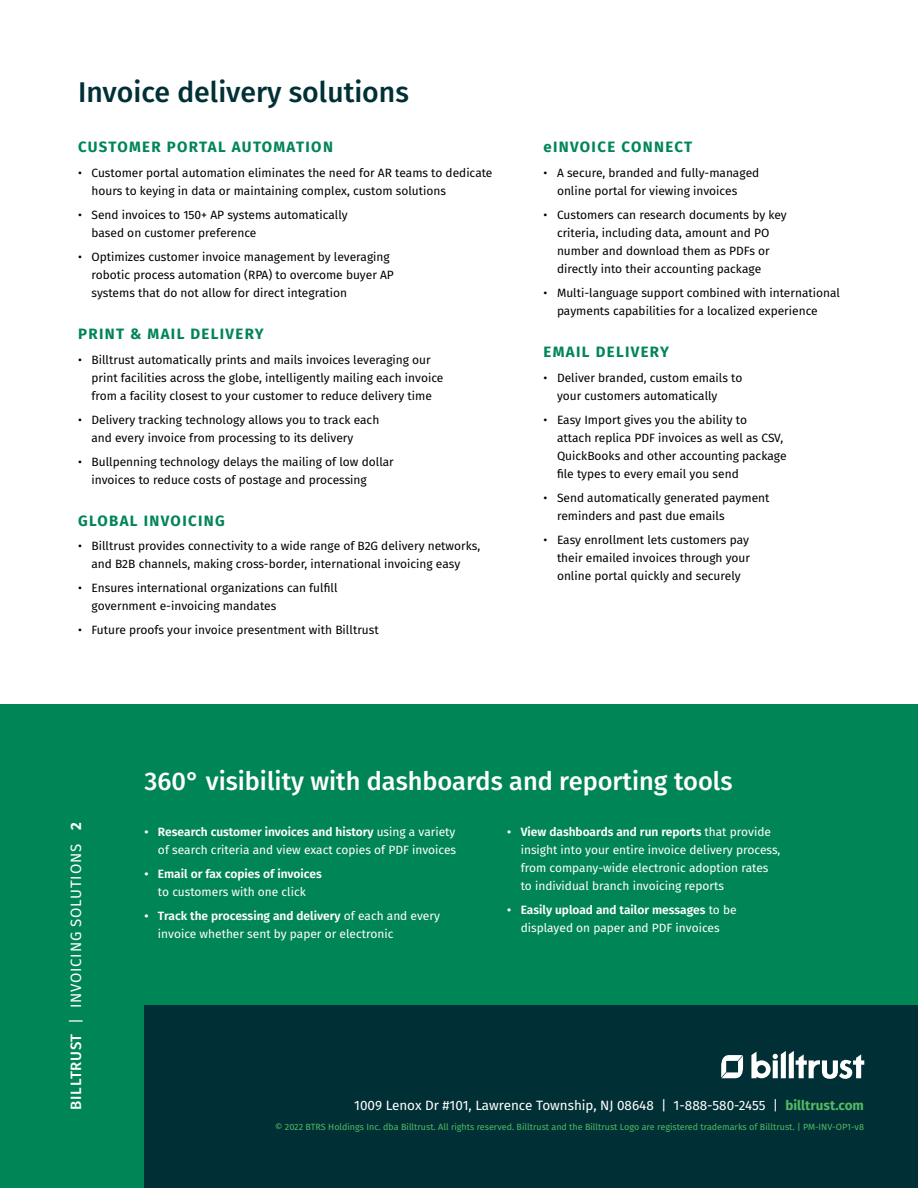
<style>
.page{position:relative;width:918px;height:1188px;background:#fff}
.page>*{position:absolute;margin:0;border:0;box-sizing:border-box;transform-origin:0 0}
.t1{font:500 28.5px "Fira Sans";color:#003035}
.t2{font:500 25.5px "Fira Sans";color:#fff}
.t3{font:700 15px "Fira Sans";letter-spacing:.09em;color:#008557}
.t4{font:15px "Fira Sans";letter-spacing:.05em;color:#fff}
.t5{font:13.5px "Fira Sans";color:#fff}
.t6{font:12px/18px "Fira Sans";color:#000}
.t7{font:12px/18px "Fira Sans";color:#fff}
.t8{font:600 12px "Fira Sans";color:#fff}
.t9{font:9px "Fira Sans";color:#52b964}
.s1{font-weight:500}
.s2{font-weight:700}
.s3{font-weight:600}
.s4{font-weight:700;color:#52b964}
</style>
<div class="page">
<div style="left:0;top:704px;width:918px;height:484px;background:#008557"></div>
<div style="left:144px;top:1005px;width:774px;height:183px;background:#003035"></div>
<svg style="left:751px;top:1051px;width:113px;height:28px"></svg>
<svg style="left:721px;top:1055px;width:22px;height:23px"></svg>
<h1 class="t1" style="left:78px;top:69px;width:332px">Invoice delivery solutions</h1>
<p class="t3" style="left:78px;top:134px;width:256px">CUSTOMER PORTAL AUTOMATION</p>
<p class="t6" style="left:92px;top:163px;width:402px;text-indent:-14px">• Customer portal automation eliminates the need for AR teams to dedicate hours to keying in data or maintaining complex, custom solutions</p>
<p class="t6" style="left:92px;top:205px;width:258px;text-indent:-14px">• Send invoices to 150+ AP systems automatically based on customer preference</p>
<p class="t6" style="left:92px;top:247px;width:304px;text-indent:-14px">• Optimizes customer invoice management by leveraging robotic process automation (RPA) to overcome buyer AP systems that do not allow for direct integration</p>
<p class="t3" style="left:78px;top:321px;width:187px">PRINT &amp; MAIL DELIVERY</p>
<p class="t6" style="left:92px;top:350px;width:353px;text-indent:-14px">• Billtrust automatically prints and mails invoices leveraging our print facilities across the globe, intelligently mailing each invoice from a facility closest to your customer to reduce delivery time</p>
<p class="t6" style="left:92px;top:410px;width:289px;text-indent:-14px">• Delivery tracking technology allows you to track each and every invoice from processing to its delivery</p>
<p class="t6" style="left:92px;top:452px;width:304px;text-indent:-14px">• Bullpenning technology delays the mailing of low dollar invoices to reduce costs of postage and processing</p>
<p class="t3" style="left:78px;top:508px;width:148px">GLOBAL INVOICING</p>
<p class="t6" style="left:78px;top:537px;width:404px;text-align:center">• Billtrust provides connectivity to a wide range of B2G delivery networks, and B2B channels, making cross-border, international invoicing easy</p>
<p class="t6" style="left:92px;top:579px;width:248px;text-indent:-14px">• Ensures international organizations can fulfill government e-invoicing mandates</p>
<p class="t6" style="left:78px;top:621px;width:302px">• Future proofs your invoice presentment with Billtrust</p>
<p class="t3" style="left:543px;top:134px;width:150px">eINVOICE CONNECT</p>
<p class="t6" style="left:557px;top:163px;width:204px;text-indent:-14px">• A secure, branded and fully-managed online portal for viewing invoices</p>
<p class="t6" style="left:557px;top:205px;width:231px;text-indent:-14px">• Customers can research documents by key criteria, including data, amount and PO number and download them as PDFs or directly into their accounting package</p>
<p class="t6" style="left:557px;top:283px;width:285px;text-indent:-14px">• Multi-language support combined with international payments capabilities for a localized experience</p>
<p class="t3" style="left:544px;top:339px;width:127px">EMAIL DELIVERY</p>
<p class="t6" style="left:557px;top:368px;width:187px;text-indent:-14px">• Deliver branded, custom emails to your customers automatically</p>
<p class="t6" style="left:557px;top:410px;width:231px;text-indent:-14px">• Easy Import gives you the ability to<br>attach replica PDF invoices as well as CSV, QuickBooks and other accounting package file types to every email you send</p>
<p class="t6" style="left:557px;top:488px;width:214px;text-indent:-14px">• Send automatically generated payment reminders and past due emails</p>
<p class="t6" style="left:557px;top:530px;width:195px;text-align:justify;text-indent:-14px">• Easy enrollment lets customers pay their emailed invoices through your online portal quickly and securely</p>
<p class="t4" style="left:64px;top:1110px;width:290px;rotate:-90deg"><span class="s1">BILLTRUST</span> | INVOICING SOLUTIONS <span class="s2">2</span></p>
<h2 class="t2" style="left:144px;top:760px;width:590px">360° visibility with dashboards and reporting tools</h2>
<p class="t7" style="left:144px;top:822px;width:313px;text-align:right"><span class="s3">• Research customer invoices and history</span> using a variety of search criteria and view exact copies of PDF invoices</p>
<p class="t8" style="left:144px;top:864px;width:179px">• Email or fax copies of invoices</p>
<p class="t7" style="left:158px;top:882px;width:150px">to customers with one click</p>
<p class="t7" style="left:158px;top:906px;width:283px;text-indent:-14px"><span class="s3">• Track the processing and delivery</span> of each and every invoice whether sent by paper or electronic</p>
<p class="t7" style="left:521px;top:822px;width:261px;text-indent:-14px"><span class="s3">• View dashboards and run reports</span> that provide insight into your entire invoice delivery process, from company-wide electronic adoption rates to individual branch invoicing reports</p>
<p class="t7" style="left:507px;top:900px;width:231px;text-align:center"><span class="s3">• Easily upload and tailor messages</span> to be displayed on paper and PDF invoices</p>
<p class="t5" style="left:354px;top:1095px;width:511px">1009 Lenox Dr #101, Lawrence Township, NJ 08648 | 1-888-580-2455 | <span class="s4">billtrust.com</span></p>
<p class="t9" style="left:275px;top:1120px;width:590px">© 2022 BTRS Holdings Inc. dba Billtrust. All rights reserved. Billtrust and the Billtrust Logo are registered trademarks of Billtrust. | PM-INV-OP1-v8</p>
</div>
